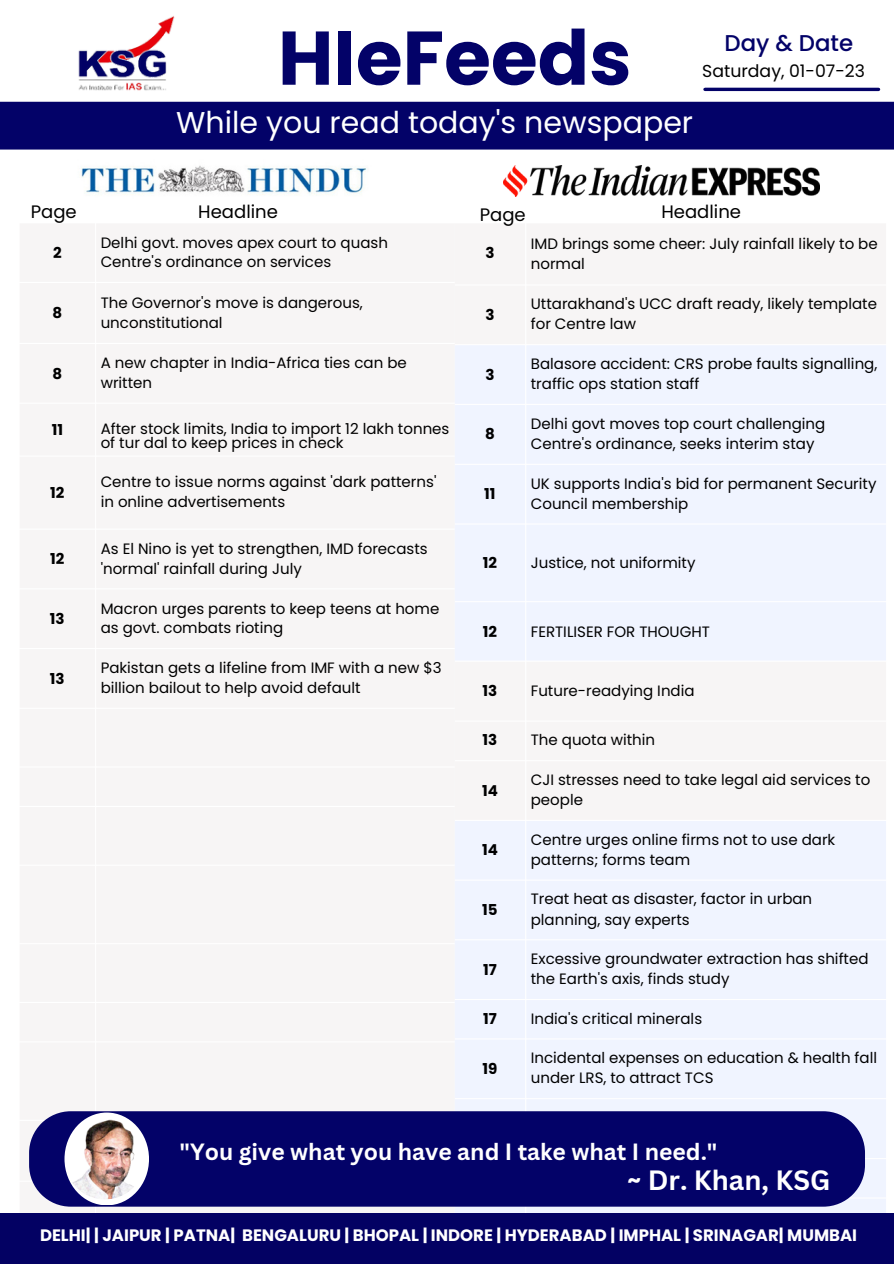
<style>
.page{position:relative;width:894px;height:1264px;background:#fff}
.page>*{position:absolute;margin:0;border:0;box-sizing:border-box;transform-origin:0 0}
.t1{font:700 75.9px "Poppins";color:#030268}
.t2{font:30px "Poppins";color:#fff}
.t3{font:700 27.15px "Canva Sans";color:#fff}
.t4{font:700 22.8px "Canva Sans";color:#fff}
.t5{font:500 22.8px "Poppins";color:#030268}
.t6{font:18px "Poppins";color:#000}
.t7{font:17.25px "Poppins";color:#000}
.t8{font:700 16.5px "Poppins";color:#fff}
.t9{font:15px/20.1px "Poppins";color:#000}
.t10{font:700 15px "Poppins";color:#000}
</style>
<div class="page">
<img style="left:503px;top:166px;width:316px;height:30px">
<svg style="left:454px;top:345px;width:431px;height:867px;fill:#f0f4ff"></svg>
<div style="left:29px;top:1111px;width:835px;height:95px;background:#030268"></div>
<div style="left:64px;top:1112px;width:85px;height:93px;background:#fff;border-radius:50%"></div>
<img style="left:64px;top:1118px;width:81px;height:81px;border-radius:50%">
<img style="left:78px;top:16px;width:97px;height:75px">
<div style="left:0;top:102px;width:893px;height:47px;background:#030268"></div>
<hr style="left:704px;top:88px;width:174px;height:3px;background:#030268">
<img style="left:81px;top:165px;width:286px;height:30px">
<div style="left:0;top:1212px;width:893px;height:51px;background:#030163"></div>
<p class="t1" style="left:278px;top:5px;width:355px">HIeFeeds</p>
<p class="t2" style="left:176px;top:101px;width:518px">While you read today's newspaper</p>
<p class="t5" style="left:724px;top:27px;width:130px">Day &amp; Date</p>
<p class="t7" style="left:702px;top:59px;width:164px">Saturday, 01-07-23</p>
<p class="t6" style="left:31px;top:199px;width:47px">Page</p>
<p class="t6" style="left:198px;top:199px;width:81px">Headline</p>
<p class="t6" style="left:479px;top:202px;width:47px">Page</p>
<p class="t6" style="left:661px;top:199px;width:81px">Headline</p>
<p class="t10" style="left:53px;top:242px;width:10px">2</p>
<p class="t9" style="left:101px;top:232px;width:289px;line-height:19.6px">Delhi govt. moves apex court to quash<br>Centre's ordinance on services</p>
<p class="t10" style="left:52px;top:303px;width:11px">8</p>
<p class="t9" style="left:101px;top:293px;width:264px;line-height:19.6px">The Governor's move is dangerous, unconstitutional</p>
<p class="t10" style="left:52px;top:363px;width:11px">8</p>
<p class="t9" style="left:101px;top:353px;width:307px;line-height:19.6px">A new chapter in India-Africa ties can be written</p>
<p class="t10" style="left:52px;top:419px;width:13px">11</p>
<p class="t9" style="left:101px;top:421px;width:350px;line-height:14.1px">After stock limits, India to import 12 lakh tonnes of tur dal to keep prices in check</p>
<p class="t10" style="left:50px;top:482px;width:16px">12</p>
<p class="t9" style="left:101px;top:472px;width:337px;line-height:19.6px">Centre to issue norms against 'dark patterns' in online advertisements</p>
<p class="t10" style="left:50px;top:548px;width:16px">12</p>
<p class="t9" style="left:101px;top:539px;width:328px;line-height:19.6px">As El Nino is yet to strengthen, IMD forecasts 'normal' rainfall during July</p>
<p class="t10" style="left:50px;top:608px;width:16px">13</p>
<p class="t9" style="left:101px;top:598px;width:340px;line-height:19.6px">Macron urges parents to keep teens at home as govt. combats rioting</p>
<p class="t10" style="left:50px;top:668px;width:16px">13</p>
<p class="t9" style="left:101px;top:658px;width:342px;line-height:19.6px">Pakistan gets a lifeline from IMF with a new $3 billion bailout to help avoid default</p>
<p class="t10" style="left:485px;top:243px;width:11px">3</p>
<p class="t9" style="left:530px;top:233px;width:348px">IMD brings some cheer: July rainfall likely to be normal</p>
<p class="t10" style="left:485px;top:304px;width:11px">3</p>
<p class="t9" style="left:530px;top:294px;width:347px">Uttarakhand's UCC draft ready, likely template for Centre law</p>
<p class="t10" style="left:485px;top:364px;width:11px">3</p>
<p class="t9" style="left:530px;top:354px;width:348px">Balasore accident: CRS probe faults signalling, traffic ops station staff</p>
<p class="t10" style="left:485px;top:423px;width:11px">8</p>
<p class="t9" style="left:530px;top:413px;width:296px">Delhi govt moves top court challenging<br>Centre's ordinance, seeks interim stay</p>
<p class="t10" style="left:484px;top:483px;width:13px">11</p>
<p class="t9" style="left:530px;top:473px;width:347px">UK supports India's bid for permanent Security<br>Council membership</p>
<p class="t10" style="left:482px;top:552px;width:16px">12</p>
<p class="t9" style="left:530px;top:552px;width:166px">Justice, not uniformity</p>
<p class="t10" style="left:482px;top:620px;width:16px">12</p>
<p class="t9" style="left:530px;top:621px;width:180px">FERTILISER FOR THOUGHT</p>
<p class="t10" style="left:482px;top:680px;width:16px">13</p>
<p class="t9" style="left:530px;top:680px;width:165px">Future-readying India</p>
<p class="t10" style="left:482px;top:729px;width:16px">13</p>
<p class="t9" style="left:530px;top:730px;width:126px">The quota within</p>
<p class="t10" style="left:482px;top:779px;width:17px">14</p>
<p class="t9" style="left:530px;top:769px;width:341px">CJI stresses need to take legal aid services to people</p>
<p class="t10" style="left:482px;top:839px;width:17px">14</p>
<p class="t9" style="left:530px;top:829px;width:306px">Centre urges online firms not to use dark patterns; forms team</p>
<p class="t10" style="left:482px;top:899px;width:17px">15</p>
<p class="t9" style="left:530px;top:889px;width:283px">Treat heat as disaster, factor in urban planning, say experts</p>
<p class="t10" style="left:483px;top:958px;width:15px">17</p>
<p class="t9" style="left:530px;top:948px;width:339px">Excessive groundwater extraction has shifted the Earth's axis, finds study</p>
<p class="t10" style="left:483px;top:1008px;width:15px">17</p>
<p class="t9" style="left:530px;top:1008px;width:173px">India's critical minerals</p>
<p class="t10" style="left:482px;top:1058px;width:16px">19</p>
<p class="t9" style="left:530px;top:1047px;width:348px">Incidental expenses on education &amp; health fall under LRS, to attract TCS</p>
<p class="t4" style="left:179px;top:1135px;width:539px">"You give what you have and I take what I need."</p>
<p class="t3" style="left:627px;top:1161px;width:205px">~ Dr. Khan, KSG</p>
<p class="t8" style="left:40px;top:1223px;width:818px">DELHI| | JAIPUR | PATNA| BENGALURU | BHOPAL | INDORE | HYDERABAD | IMPHAL | SRINAGAR| MUMBAI</p>
</div>
